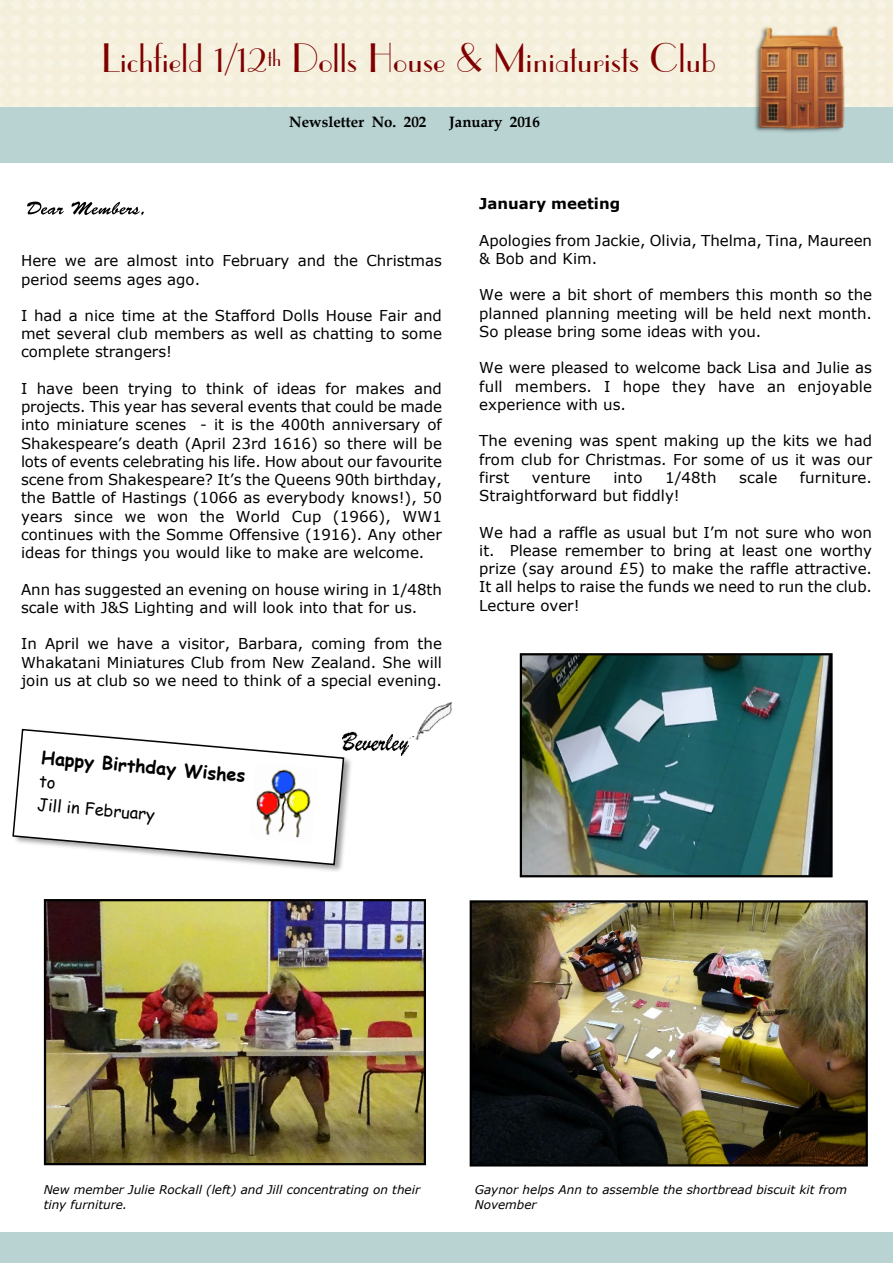
<style>
.page{position:relative;width:893px;height:1263px;background:#fff}
.page>*{position:absolute;margin:0;border:0;box-sizing:border-box;transform-origin:0 0}
.t1{font:39px "Parisian BT";color:#800000}
.t2{font:700 18px "Comic Sans MS";color:#000}
.t3{font:16.5px/23.1px "Comic Sans MS";color:#000}
.t4{font:15px/18.3px "Verdana";color:#000;text-align:justify}
.t5{font:700 15px "Book Antiqua";color:#000}
.t6{font:700 15px "Verdana";color:#000}
.t7{font:italic 12px/14.5px "Verdana";color:#000}
.s1{font-size:23.4px}
</style>
<div class="page">
<div style="left:0;top:107px;width:893px;height:55px;background:#b9d3d2"></div>
<img style="left:752px;top:23px;width:94px;height:112px">
<svg style="left:27px;top:202px;width:37px;height:13px"></svg>
<svg style="left:71px;top:201px;width:73px;height:14px"></svg>
<img style="left:357px;top:702px;width:94px;height:53px">
<img style="left:281px;top:731px;width:76px;height:140px">
<svg style="left:12px;top:728px;width:333px;height:138px"></svg>
<img style="left:250px;top:763px;width:68px;height:80px">
<img style="left:47px;top:902px;width:376px;height:260px">
<div style="left:44px;top:899px;width:382px;height:266px;border:2px solid #000"></div>
<img style="left:473px;top:903px;width:392px;height:260px">
<div style="left:470px;top:900px;width:398px;height:266px;border:2px solid #000"></div>
<img style="left:523px;top:656px;width:307px;height:218px">
<div style="left:520px;top:653px;width:313px;height:224px;border:2px solid #000"></div>
<h1 class="t1" style="left:102px;top:42px;width:615px">Lichfield 1/12<span class="s1">th</span> Dolls House &amp; Miniaturists Club</h1>
<p class="t5" style="left:289px;top:116px;width:139px">Newsletter No. 202</p>
<p class="t5" style="left:449px;top:116px;width:92px">January 2016</p>
<p class="t4" style="left:21px;top:253px;width:422px">Here we are almost into February and the Christmas period seems ages ago.</p>
<p class="t4" style="left:21px;top:308px;width:422px">I had a nice time at the Stafford Dolls House Fair and met several club members as well as chatting to some complete strangers!</p>
<p class="t4" style="left:21px;top:381px;width:422px">I have been trying to think of ideas for makes and projects. This year has several events that could be made into miniature scenes - it is the 400th anniversary of Shakespeare’s death (April 23rd 1616) so there will be lots of events celebrating his life. How about our favourite scene from Shakespeare? It’s the Queens 90th birthday, the Battle of Hastings (1066 as everybody knows!), 50 years since we won the World Cup (1966), WW1 continues with the Somme Offensive (1916). Any other ideas for things you would like to make are welcome.</p>
<p class="t4" style="left:21px;top:581px;width:422px">Ann has suggested an evening on house wiring in 1/48th scale with J&amp;S Lighting and will look into that for us.</p>
<p class="t4" style="left:21px;top:636px;width:422px">In April we have a visitor, Barbara, coming from the Whakatani Miniatures Club from New Zealand. She will join us at club so we need to think of a special evening.</p>
<p class="t2" style="left:42px;top:750px;width:206px;rotate:5deg">Happy Birthday Wishes</p>
<p class="t3" style="left:40px;top:772px;width:120px;rotate:5deg">to<br>Jill in February</p>
<p class="t6" style="left:479px;top:198px;width:142px">January meeting</p>
<p class="t4" style="left:479px;top:232px;width:394px">Apologies from Jackie, Olivia, Thelma, Tina, Maureen &amp; Bob and Kim.</p>
<p class="t4" style="left:479px;top:287px;width:394px">We were a bit short of members this month so the planned planning meeting will be held next month.<br>So please bring some ideas with you.</p>
<p class="t4" style="left:479px;top:360px;width:394px">We were pleased to welcome back Lisa and Julie as full members. I hope they have an enjoyable experience with us.</p>
<p class="t4" style="left:479px;top:433px;width:394px">The evening was spent making up the kits we had from club for Christmas. For some of us it was our first</p>
<p class="t4" style="left:532px;top:469px;width:60px">venture</p>
<p class="t4" style="left:613px;top:469px;width:31px">into</p>
<p class="t4" style="left:665px;top:469px;width:53px">1/48th</p>
<p class="t4" style="left:739px;top:469px;width:40px">scale</p>
<p class="t4" style="left:800px;top:469px;width:74px">furniture.</p>
<p class="t4" style="left:479px;top:488px;width:202px">Straightforward but fiddly!</p>
<p class="t4" style="left:479px;top:524px;width:394px">We had a raffle as usual but I’m not sure who won it. Please remember to bring at least one worthy prize (say around £5) to make the raffle attractive.<br>It all helps to raise the funds we need to run the club.<br>Lecture over!</p>
<p class="t7" style="left:44px;top:1183px;width:378px">New member Julie Rockall (left) and Jill concentrating on their tiny furniture.</p>
<p class="t7" style="left:475px;top:1183px;width:374px">Gaynor helps Ann to assemble the shortbread biscuit kit from<br>November</p>
</div>
